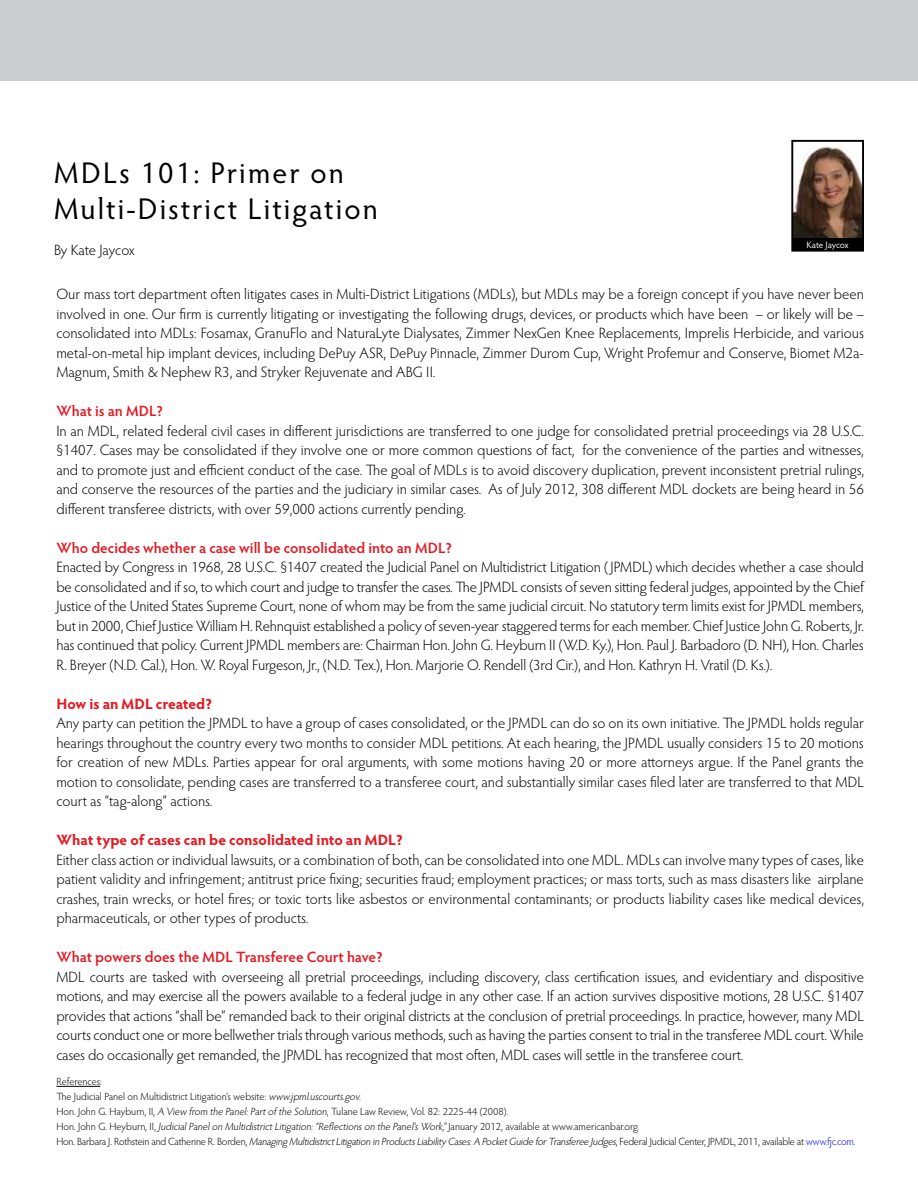
<style>
.page{position:relative;width:918px;height:1188px;background:#fff}
.page>*{position:absolute;margin:0;border:0;box-sizing:border-box;transform-origin:0 0}
.t1{font:30px/36px "Hypatia Sans Pro";letter-spacing:.07em;color:#000}
.t2{font:300 15px/19.5px "Hypatia Sans Pro";letter-spacing:-.005em;color:#000;text-align:justify}
.t3{font:600 15px "Hypatia Sans Pro";color:#e31b23}
.t4{font:700 15px "Hypatia Sans Pro";letter-spacing:-.005em;color:#e31b23}
.t5{font:300 10.5px/15px "Hypatia Sans Pro";letter-spacing:-.01em;color:#000}
.t6{font:9.45px "Hypatia Sans Pro";letter-spacing:-.01em;color:#f7f8f9}
.s1{font-style:italic}
.s2{color:#00f}
</style>
<div class="page">
<img style="left:794px;top:145px;width:67px;height:94px">
<div style="left:0;top:0;width:918px;height:81px;background:#cbcdce"></div>
<hr style="left:56px;top:1086px;width:44px;height:1px;background:#000">
<div style="left:792px;top:239px;width:71px;height:12px;background:#000"></div>
<div style="left:791px;top:140px;width:73px;height:112px;border:2px solid #000"></div>
<h1 class="t1" style="left:54px;top:154px;width:325px">MDLs 101: Primer on<br>Multi-District Litigation</h1>
<p class="t2" style="left:54px;top:240px;width:82px">By Kate Jaycox</p>
<p class="t2" style="left:56px;top:284px;width:809px">Our mass tort department often litigates cases in Multi-District Litigations (MDLs), but MDLs may be a foreign concept if you have never been involved in one. Our firm is currently litigating or investigating the following drugs, devices, or products which have been – or likely will be – consolidated into MDLs: Fosamax, GranuFlo and NaturaLyte Dialysates, Zimmer NexGen Knee Replacements, Imprelis Herbicide, and various metal-on-metal hip implant devices, including DePuy ASR, DePuy Pinnacle, Zimmer Durom Cup, Wright Profemur and Conserve, Biomet M2a-Magnum, Smith &amp; Nephew R3, and Stryker Rejuvenate and ABG II.</p>
<p class="t3" style="left:56px;top:401px;width:108px">What is an MDL?</p>
<p class="t2" style="left:56px;top:421px;width:809px">In an MDL, related federal civil cases in different jurisdictions are transferred to one judge for consolidated pretrial proceedings via 28 U.S.C. §1407. Cases may be consolidated if they involve one or more common questions of fact, for the convenience of the parties and witnesses, and to promote just and efficient conduct of the case. The goal of MDLs is to avoid discovery duplication, prevent inconsistent pretrial rulings, and conserve the resources of the parties and the judiciary in similar cases. As of July 2012, 308 different MDL dockets are being heard in 56 different transferee districts, with over 59,000 actions currently pending.</p>
<p class="t3" style="left:56px;top:537px;width:397px">Who decides whether a case will be consolidated into an MDL?</p>
<p class="t2" style="left:56px;top:557px;width:809px">Enacted by Congress in 1968, 28 U.S.C. §1407 created the Judicial Panel on Multidistrict Litigation ( JPMDL) which decides whether a case should be consolidated and if so, to which court and judge to transfer the cases. The JPMDL consists of seven sitting federal judges, appointed by the Chief Justice of the United States Supreme Court, none of whom may be from the same judicial circuit. No statutory term limits exist for JPMDL members, but in 2000, Chief Justice William H. Rehnquist established a policy of seven-year staggered terms for each member. Chief Justice John G. Roberts, Jr. has continued that policy. Current JPMDL members are: Chairman Hon. John G. Heyburn II (W.D. Ky.), Hon. Paul J. Barbadoro (D. NH), Hon. Charles R. Breyer (N.D. Cal.), Hon. W. Royal Furgeson, Jr., (N.D. Tex.), Hon. Marjorie O. Rendell (3rd Cir.), and Hon. Kathryn H. Vratil (D. Ks.).</p>
<p class="t4" style="left:56px;top:693px;width:157px">How is an MDL created?</p>
<p class="t2" style="left:56px;top:713px;width:809px">Any party can petition the JPMDL to have a group of cases consolidated, or the JPMDL can do so on its own initiative. The JPMDL holds regular hearings throughout the country every two months to consider MDL petitions. At each hearing, the JPMDL usually considers 15 to 20 motions for creation of new MDLs. Parties appear for oral arguments, with some motions having 20 or more attorneys argue. If the Panel grants the motion to consolidate, pending cases are transferred to a transferee court, and substantially similar cases filed later are transferred to that MDL court as “tag-along” actions.</p>
<p class="t4" style="left:56px;top:830px;width:348px">What type of cases can be consolidated into an MDL?</p>
<p class="t2" style="left:56px;top:850px;width:809px">Either class action or individual lawsuits, or a combination of both, can be consolidated into one MDL. MDLs can involve many types of cases, like patient validity and infringement; antitrust price fixing; securities fraud; employment practices; or mass torts, such as mass disasters like airplane crashes, train wrecks, or hotel fires; or toxic torts like asbestos or environmental contaminants; or products liability cases like medical devices, pharmaceuticals, or other types of products.</p>
<p class="t3" style="left:56px;top:947px;width:328px">What powers does the MDL Transferee Court have?</p>
<p class="t2" style="left:56px;top:967px;width:809px">MDL courts are tasked with overseeing all pretrial proceedings, including discovery, class certification issues, and evidentiary and dispositive motions, and may exercise all the powers available to a federal judge in any other case. If an action survives dispositive motions, 28 U.S.C. §1407 provides that actions “shall be” remanded back to their original districts at the conclusion of pretrial proceedings. In practice, however, many MDL courts conduct one or more bellwether trials through various methods, such as having the parties consent to trial in the transferee MDL court. While cases do occasionally get remanded, the JPMDL has recognized that most often, MDL cases will settle in the transferee court.</p>
<p class="t5" style="left:56px;top:1074px;width:801px">References:<br>The Judicial Panel on Multidistrict Litigation’s website: <span class="s1">www.jpml.uscourts.gov.<br></span>Hon. John G. Hayburn, II, <span class="s1">A View from the Panel:Partof the Solution</span>, Tulane Law Review, Vol. 82: 2225-44 (2008).<br>H o n . J o h n G . H eyb u rn , I I , <span class="s1">JudicialPanelon MultidistrictLitigation:“Reflectionson the Panel’sWork,”</span>J a n u a ry 2 0 1 2 , ava i l a b l e at www. a m e ri c a n b a r.o rg.<br>Hon. Barbara J. Rothstein and Catherine R. Borden, <span class="s1">Managing MultidistrictLitigation in ProductsLiability Cases:A PocketGuide forTransferee Judges</span>, Federal Judicial Center, JPMDL, 2011, available at <span class="s2">www.fjc.com</span>.</p>
<p class="t6" style="left:807px;top:239px;width:43px">Kate Jaycox</p>
</div>
